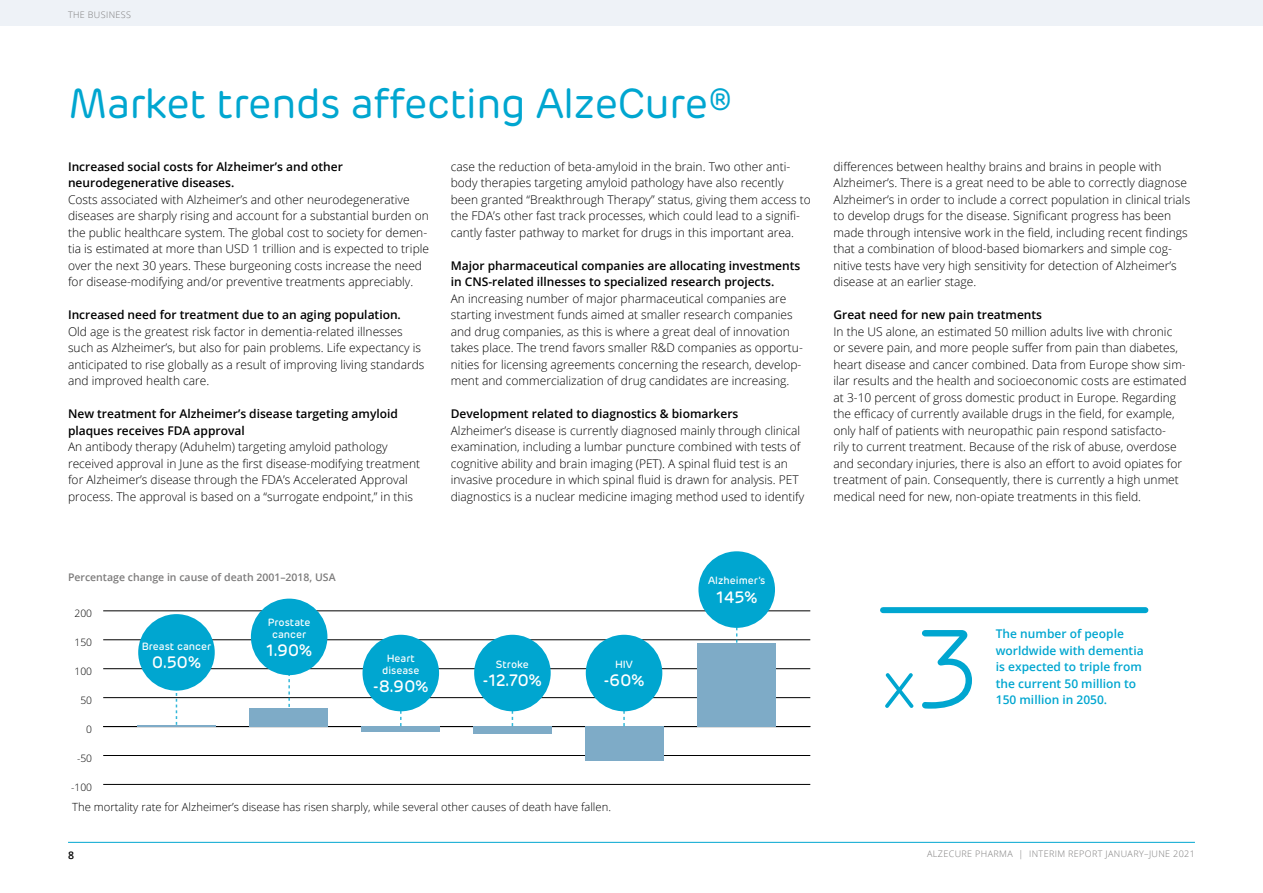
<style>
.page{position:relative;width:1263px;height:893px;background:#fff}
.page>*{position:absolute;margin:0;border:0;box-sizing:border-box;transform-origin:0 0}
.t1{font:300 66px "Rubrik New";color:#00a6d0}
.t2{font:42px "Rubrik New";letter-spacing:-.02em;color:#00a6d0}
.t3{font:500 16.5px "Rubrik New";letter-spacing:-.015em;color:#fff}
.t4{font:300 12px/16.5px "Open Sans";color:#000}
.t5{font:600 12px/16.5px "Open Sans";color:#000}
.t6{font:600 12px/16.5px "Open Sans";color:#00a6d0}
.t7{font:300 11.25px "Open Sans";color:#000}
.t8{font:500 10.5px/12px "Rubrik New";color:#fff;text-align:center}
.t9{font:600 10.5px "Open Sans";color:#7c7b7b}
.t10{font:600 10.5px "Open Sans";color:#000}
.t11{font:300 10.35px "Open Sans";color:#000}
.t12{font:300 9px "Open Sans";letter-spacing:.04em;color:#7c7b7b}
.s1{font-size:111px}
</style>
<div class="page">
<hr style="left:68px;top:842px;width:1127px;height:1px;background:#00a6d0">
<div style="left:0;top:0;width:1263px;height:26px;background:#eef2f7"></div>
<div style="left:883px;top:607px;width:262px;height:6px;background:#00a6d0"></div>
<hr style="left:103px;top:784px;width:707px;height:1px;background:#000">
<hr style="left:103px;top:755px;width:707px;height:1px;background:#000">
<hr style="left:103px;top:726px;width:707px;height:1px;background:#000">
<hr style="left:103px;top:697px;width:707px;height:1px;background:#000">
<hr style="left:103px;top:668px;width:707px;height:1px;background:#000">
<hr style="left:103px;top:639px;width:707px;height:1px;background:#000">
<hr style="left:103px;top:611px;width:707px;height:1px;background:#000">
<div style="left:697px;top:643px;width:79px;height:84px;background:#7eabc7"></div>
<div style="left:585px;top:727px;width:79px;height:34px;background:#7eabc7"></div>
<div style="left:473px;top:727px;width:79px;height:7px;background:#7eabc7"></div>
<div style="left:362px;top:727px;width:78px;height:5px;background:#7eabc7"></div>
<div style="left:250px;top:708px;width:78px;height:19px;background:#7eabc7"></div>
<hr style="left:138px;top:725px;width:78px;height:2px;background:#7eabc7">
<svg style="left:176px;top:693px;width:1px;height:32px"></svg>
<svg style="left:288px;top:675px;width:2px;height:32px"></svg>
<svg style="left:623px;top:711px;width:2px;height:15px"></svg>
<div style="left:138px;top:614px;width:77px;height:77px;background:#00a6d0;border-radius:50%"></div>
<div style="left:251px;top:599px;width:76px;height:76px;background:#00a6d0;border-radius:50%"></div>
<div style="left:362px;top:635px;width:77px;height:76px;background:#00a6d0;border-radius:50%"></div>
<div style="left:474px;top:635px;width:77px;height:76px;background:#00a6d0;border-radius:50%"></div>
<div style="left:586px;top:635px;width:76px;height:76px;background:#00a6d0;border-radius:50%"></div>
<div style="left:698px;top:551px;width:77px;height:77px;background:#00a6d0;border-radius:50%"></div>
<p class="t12" style="left:68px;top:8px;width:65px">THE BUSINESS</p>
<h2 class="t2" style="left:68px;top:78px;width:666px">Market trends affecting AlzeCure®</h2>
<p class="t5" style="left:68px;top:158px;width:276px">Increased social costs for Alzheimer’s and other neurodegenerative diseases.</p>
<p class="t4" style="left:68px;top:191px;width:363px">Costs associated with Alzheimer’s and other neurodegenerative diseases are sharply rising and account for a substantial burden on the public healthcare system. The global cost to society for demen&shy;tia is estimated at more than USD 1 trillion and is expected to triple over the next 30 years. These burgeoning costs increase the need for disease-modifying and/or preventive treatments appreciably.</p>
<p class="t5" style="left:68px;top:306px;width:334px">Increased need for treatment due to an aging population.</p>
<p class="t4" style="left:68px;top:323px;width:358px">Old age is the greatest risk factor in dementia-related illnesses such as Alzheimer’s, but also for pain problems. Life expectancy is anticipated to rise globally as a result of improving living standards and improved health care.</p>
<p class="t5" style="left:68px;top:405px;width:331px">New treatment for Alzheimer’s disease targeting amyloid plaques receives FDA approval</p>
<p class="t4" style="left:68px;top:438px;width:354px">An antibody therapy (Aduhelm) targeting amyloid pathology received approval in June as the first disease-modifying treatment for Alzheimer’s disease through the FDA’s Accelerated Approval process. The approval is based on a “surrogate endpoint,” in this</p>
<p class="t4" style="left:451px;top:158px;width:362px">case the reduction of beta-amyloid in the brain. Two other anti&shy;body therapies targeting amyloid pathology have also recently been granted “Breakthrough Therapy” status, giving them access to the FDA’s other fast track processes, which could lead to a signifi&shy;cantly faster pathway to market for drugs in this important area.</p>
<p class="t5" style="left:451px;top:257px;width:351px">Major pharmaceutical companies are allocating investments in CNS-related illnesses to specialized research projects.</p>
<p class="t4" style="left:451px;top:290px;width:354px">An increasing number of major pharmaceutical companies are starting investment funds aimed at smaller research companies and drug companies, as this is where a great deal of innovation takes place. The trend favors smaller R&amp;D companies as opportu&shy;nities for licensing agreements concerning the research, develop&shy;ment and commercialization of drug candidates are increasing.</p>
<p class="t5" style="left:451px;top:405px;width:289px">Development related to diagnostics &amp; biomarkers</p>
<p class="t4" style="left:451px;top:422px;width:355px">Alzheimer’s disease is currently diagnosed mainly through clinical examination, including a lumbar puncture combined with tests of cognitive ability and brain imaging (PET). A spinal fluid test is an invasive procedure in which spinal fluid is drawn for analysis. PET diagnostics is a nuclear medicine imaging method used to identify</p>
<p class="t4" style="left:833px;top:158px;width:358px">differences between healthy brains and brains in people with Alzheimer’s. There is a great need to be able to correctly diagnose Alzheimer’s in order to include a correct population in clinical trials to develop drugs for the disease. Significant progress has been made through intensive work in the field, including recent findings that a combination of blood-based biomarkers and simple cog&shy;nitive tests have very high sensitivity for detection of Alzheimer’s disease at an earlier stage.</p>
<p class="t5" style="left:833px;top:306px;width:210px">Great need for new pain treatments</p>
<p class="t4" style="left:833px;top:323px;width:355px">In the US alone, an estimated 50 million adults live with chronic or severe pain, and more people suffer from pain than diabetes, heart disease and cancer combined. Data from Europe show sim&shy;ilar results and the health and socioeconomic costs are estimated at 3-10 percent of gross domestic product in Europe. Regarding the efficacy of currently available drugs in the field, for example, only half of patients with neuropathic pain respond satisfacto-<br>rily to current treatment. Because of the risk of abuse, overdose and secondary injuries, there is also an effort to avoid opiates for treatment of pain. Consequently, there is currently a high unmet medical need for new, non-opiate treatments in this field.</p>
<p class="t9" style="left:68px;top:570px;width:269px">Percentage change in cause of death 2001–2018, USA</p>
<p class="t11" style="left:75px;top:606px;width:19px">200</p>
<p class="t11" style="left:75px;top:635px;width:19px">150</p>
<p class="t11" style="left:75px;top:664px;width:19px">100</p>
<p class="t11" style="left:80px;top:693px;width:13px">50</p>
<p class="t11" style="left:86px;top:722px;width:7px">0</p>
<p class="t11" style="left:77px;top:751px;width:17px">-50</p>
<p class="t11" style="left:71px;top:780px;width:22px">-100</p>
<p class="t8" style="left:142px;top:641px;width:71px">Breast cancer</p>
<h3 class="t3" style="left:152px;top:653px;width:51px">0.50%</h3>
<p class="t8" style="left:268px;top:616px;width:44px">Prostate cancer</p>
<h3 class="t3" style="left:266px;top:640px;width:48px">1.90%</h3>
<p class="t8" style="left:382px;top:652px;width:39px">Heart disease</p>
<h3 class="t3" style="left:373px;top:676px;width:57px">-8.90%</h3>
<p class="t8" style="left:496px;top:658px;width:34px">Stroke</p>
<h3 class="t3" style="left:483px;top:670px;width:60px">-12.70%</h3>
<p class="t8" style="left:615px;top:658px;width:19px">HIV</p>
<h3 class="t3" style="left:604px;top:670px;width:42px">-60%</h3>
<p class="t7" style="left:72px;top:799px;width:540px">The mortality rate for Alzheimer’s disease has risen sharply, while several other causes of death have fallen.</p>
<p class="t8" style="left:708px;top:575px;width:59px">Alzheimer’s</p>
<h3 class="t3" style="left:716px;top:587px;width:43px">145%</h3>
<h1 class="t1" style="left:881px;top:646px;width:102px">x<span class="s1">3</span></h1>
<p class="t6" style="left:996px;top:625px;width:149px">The number of people worldwide with dementia is expected to triple from the current 50 million to<br>150 million in 2050.</p>
<p class="t10" style="left:68px;top:847px;width:7px">8</p>
<p class="t12" style="left:927px;top:848px;width:269px">ALZECURE PHARMA | INTERIM REPORT JANUARY–JUNE 2021</p>
</div>
